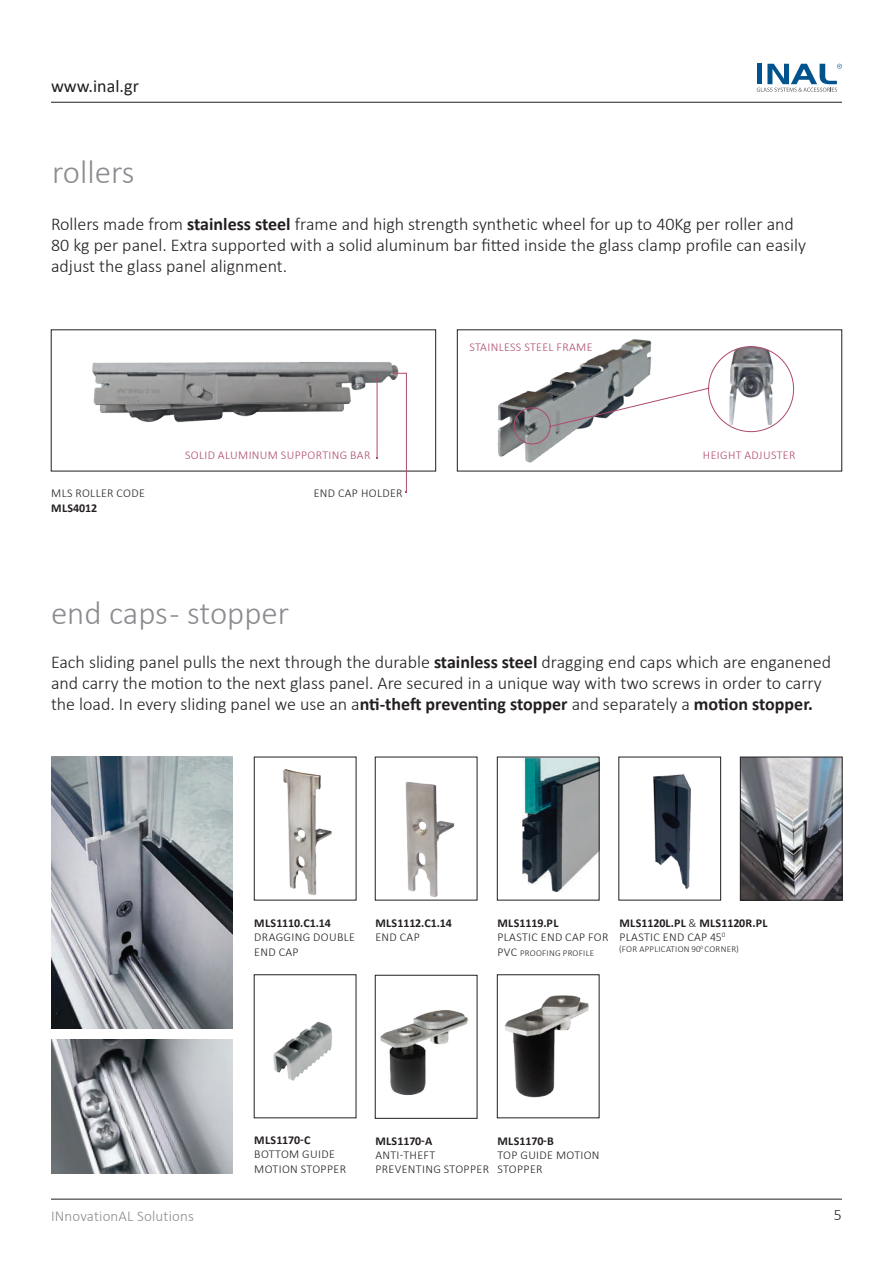
<style>
.page{position:relative;width:893px;height:1263px;background:#fff}
.page>*{position:absolute;margin:0;border:0;box-sizing:border-box;transform-origin:0 0}
.t1{font:300 33px "Calibri";color:#8a8c8f}
.t2{font:300 18px/21px "Calibri";color:#231f20}
.t3{font:18px "Calibri";color:#231f20}
.t4{font:300 15.75px "Calibri";color:#231f20}
.t5{font:300 15px "Calibri";letter-spacing:.01em;color:#8a8c8f}
.t6{font:300 12px/14.4px "Calibri";letter-spacing:.03em;color:#231f20}
.t7{font:700 12px/14.4px "Calibri";letter-spacing:.01em;color:#231f20}
.t8{font:300 12px "Calibri";letter-spacing:.03em;color:#af4a6e}
.t9{font:300 9px "Calibri";letter-spacing:.03em;color:#231f20}
.s1{font-weight:700}
.s2{font-size:12px}
.s3{font-weight:300}
</style>
<div class="page">
<hr style="left:51px;top:102px;width:791px;height:1px;background:#231f20">
<hr style="left:51px;top:1199px;width:791px;height:1px;background:#231f20">
<svg style="left:757px;top:64px;width:85px;height:28px"></svg>
<img style="left:405px;top:782px;width:50px;height:115px">
<div style="left:375px;top:757px;width:102px;height:143px;border:1px solid #231f20"></div>
<img style="left:51px;top:757px;width:182px;height:271px">
<img style="left:51px;top:1040px;width:182px;height:133px">
<img style="left:91px;top:330px;width:324px;height:106px">
<hr style="left:377px;top:379px;width:1px;height:79px;background:#af4a6e">
<svg style="left:393px;top:372px;width:14px;height:120px"></svg>
<img style="left:283px;top:769px;width:49px;height:127px">
<div style="left:254px;top:757px;width:102px;height:143px;border:1px solid #231f20"></div>
<img style="left:653px;top:774px;width:38px;height:115px">
<img style="left:742px;top:759px;width:98px;height:139px">
<div style="left:740px;top:757px;width:102px;height:143px;border:1px solid #231f20"></div>
<img style="left:523px;top:759px;width:74px;height:132px">
<div style="left:497px;top:757px;width:102px;height:143px;border:1px solid #231f20"></div>
<img style="left:504px;top:995px;width:85px;height:103px">
<img style="left:380px;top:1010px;width:88px;height:86px">
<div style="left:375px;top:975px;width:102px;height:143px;border:1px solid #231f20"></div>
<img style="left:273px;top:1021px;width:59px;height:60px">
<img style="left:497px;top:339px;width:155px;height:124px">
<div style="left:514px;top:408px;width:36px;height:36px;border:1px solid #af4a6e;border-radius:50%"></div>
<img style="left:717px;top:347px;width:77px;height:85px">
<svg style="left:549px;top:387px;width:160px;height:40px"></svg>
<p class="t3" style="left:51px;top:80px;width:89px">www.inal.gr</p>
<h1 class="t1" style="left:52px;top:151px;width:84px">rollers</h1>
<p class="t2" style="left:51px;top:214px;width:756px">Rollers made from <span class="s1">stainless steel</span> frame and high strength synthetic wheel for up to 40Kg per roller and<br>80 kg per panel. Extra supported with a solid aluminum bar fitted inside the glass clamp profile can easily adjust the glass panel alignment.</p>
<p class="t8" style="left:469px;top:339px;width:125px">STAINLESS STEEL FRAME</p>
<p class="t6" style="left:51px;top:486px;width:95px">MLS ROLLER CODE</p>
<p class="t7" style="left:51px;top:500px;width:48px">ΜLS4012</p>
<p class="t8" style="left:185px;top:447px;width:187px">SOLID ALUMINUM SUPPORTING BAR</p>
<p class="t8" style="left:703px;top:447px;width:94px">HEIGHT ADJUSTER</p>
<p class="t6" style="left:314px;top:486px;width:90px">END CAP HOLDER</p>
<h1 class="t1" style="left:51px;top:592px;width:240px">end caps - stopper</h1>
<p class="t2" style="left:51px;top:651px;width:781px">Each sliding panel pulls the next through the durable <span class="s1">stainless steel</span> dragging end caps which are enganened and carry the motion to the next glass panel. Are secured in a unique way with two screws in order to carry the load. In every sliding panel we use an a<span class="s1">nti-theft preventing stopper</span> and separately a <span class="s1">motion stopper.</span></p>
<p class="t7" style="left:254px;top:915px;width:78px">ΜLS1110.C1.14</p>
<p class="t6" style="left:254px;top:930px;width:102px">DRAGGING DOUBLE<br>END CAP</p>
<p class="t7" style="left:375px;top:915px;width:78px">ΜLS1112.C1.14</p>
<p class="t6" style="left:375px;top:930px;width:46px">END CAP</p>
<p class="t7" style="left:497px;top:915px;width:63px">ΜLS1119.PL</p>
<p class="t6" style="left:497px;top:930px;width:113px">PLASTIC END CAP FOR</p>
<p class="t9" style="left:497px;top:947px;width:98px"><span class="s2">PVC</span> PROOFING PROFILE</p>
<p class="t7" style="left:619px;top:915px;width:150px">ΜLS1120L.PL <span class="s3">&amp;</span> ΜLS1120R.PL<br><span class="s3">PLASTIC END CAP 45</span><sup>0</sup></p>
<p class="t9" style="left:619px;top:943px;width:121px">(FOR APPLICATION 90<sup>0</sup> CORNER)</p>
<p class="t5" style="left:51px;top:1207px;width:144px">INnovationAL Solutions</p>
<p class="t7" style="left:254px;top:1133px;width:58px">ΜLS1170-C</p>
<p class="t6" style="left:254px;top:1147px;width:93px">BOTTOM GUIDE<br>MOTION STOPPER</p>
<p class="t7" style="left:375px;top:1133px;width:58px">ΜLS1170-A</p>
<p class="t6" style="left:375px;top:1147px;width:115px">ANTI-THEFT<br>PREVENTING STOPPER</p>
<p class="t7" style="left:497px;top:1133px;width:58px">ΜLS1170-B</p>
<p class="t6" style="left:497px;top:1147px;width:104px">TOP GUIDE MOTION<br>STOPPER</p>
<p class="t4" style="left:834px;top:1205px;width:9px">5</p>
</div>
